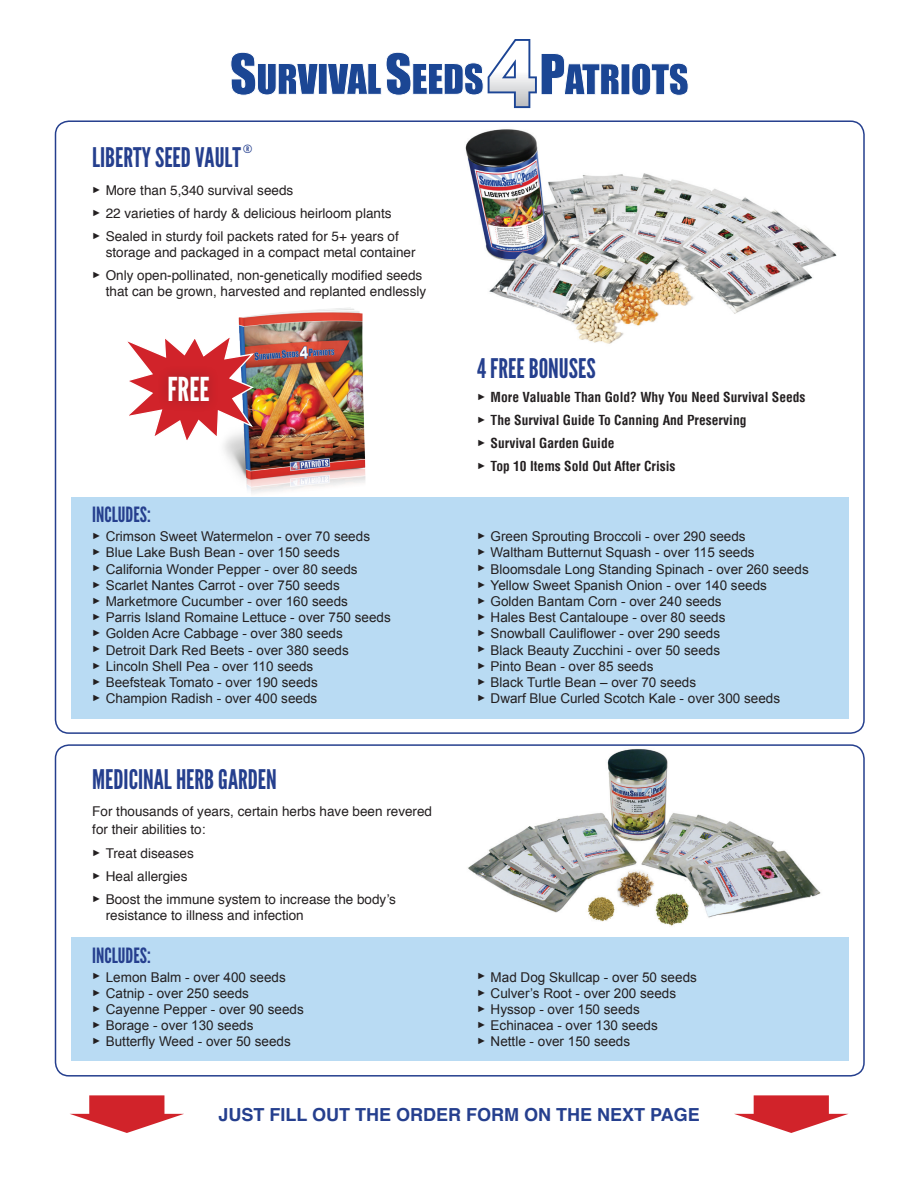
<style>
.page{position:relative;width:918px;height:1188px;background:#fff}
.page>*{position:absolute;margin:0;border:0;box-sizing:border-box;transform-origin:0 0}
.t1{font:32.85px "League Gothic";color:#fff}
.t2{font:27px "League Gothic";color:#253f8e}
.t3{font:21px "League Gothic";color:#253f8e}
.t4{font:700 18px "Helvetica";color:#253f8e}
.t5{font:13.5px/16.2px "Arial";color:#231f20}
.t6{font:13.5px/23px "Helvetica";color:#231f20}
.t7{font:700 condensed 13.5px/23px "Helvetica";color:#231f20}
.t8{font:11.4px "League Gothic";color:#253f8e}
</style>
<div class="page">
<img style="left:468px;top:749px;width:353px;height:177px">
<img style="left:465px;top:129px;width:372px;height:215px">
<div style="left:71px;top:497px;width:778px;height:222px;background:#b9dbf3"></div>
<div style="left:71px;top:937px;width:778px;height:124px;background:#b9dbf3"></div>
<svg style="left:230px;top:39px;width:459px;height:69px"></svg>
<div style="left:55px;top:744px;width:810px;height:333px;border:2px solid #253f8e;border-radius:14px"></div>
<img style="left:224px;top:308px;width:142px;height:185px">
<svg style="left:127px;top:333px;width:129px;height:113px"></svg>
<div style="left:157px;top:365px;width:63px;height:48px;background:#231f20;opacity:.35"></div>
<svg style="left:70px;top:1095px;width:114px;height:38px"></svg>
<svg style="left:734px;top:1095px;width:115px;height:38px"></svg>
<p class="t2" style="left:92px;top:142px;width:150px">LIBERTY SEED VAULT</p>
<p class="t8" style="left:243px;top:142px;width:11px">®</p>
<p class="t6" style="left:92px;top:179px;width:308px"><sup>►</sup> More than 5,340 survival seeds<br><sup>►</sup> 22 varieties of hardy &amp; delicious heirloom plants <sup>►</sup> Sealed in sturdy foil packets rated for 5+ years of</p>
<p class="t6" style="left:92px;top:241px;width:332px;text-align:center">storage and packaged in a compact metal container<br><sup>►</sup> Only open-pollinated, non-genetically modified seeds</p>
<p class="t6" style="left:106px;top:280px;width:322px">that can be grown, harvested and replanted endlessly</p>
<p class="t1" style="left:168px;top:370px;width:43px">FREE</p>
<p class="t3" style="left:92px;top:502px;width:60px">INCLUDES:</p>
<p class="t2" style="left:477px;top:352px;width:120px">4 FREE BONUSES</p>
<p class="t7" style="left:477px;top:386px;width:330px"><sup>►</sup> More Valuable Than Gold? Why You Need Survival Seeds <sup>►</sup> The Survival Guide To Canning And Preserving<br><sup>►</sup> Survival Garden Guide<br><sup>►</sup> Top 10 Items Sold Out After Crisis</p>
<p class="t5" style="left:92px;top:528px;width:300px"><sup>►</sup> Crimson Sweet Watermelon - over 70 seeds<br><sup>►</sup> Blue Lake Bush Bean - over 150 seeds<br><sup>►</sup> California Wonder Pepper - over 80 seeds<br><sup>►</sup> Scarlet Nantes Carrot - over 750 seeds<br><sup>►</sup> Marketmore Cucumber - over 160 seeds<br><sup>►</sup> Parris Island Romaine Lettuce - over 750 seeds <sup>►</sup> Golden Acre Cabbage - over 380 seeds<br><sup>►</sup> Detroit Dark Red Beets - over 380 seeds<br><sup>►</sup> Lincoln Shell Pea - over 110 seeds<br><sup>►</sup> Beefsteak Tomato - over 190 seeds<br><sup>►</sup> Champion Radish - over 400 seeds</p>
<p class="t5" style="left:477px;top:528px;width:333px"><sup>►</sup> Green Sprouting Broccoli - over 290 seeds<br><sup>►</sup> Waltham Butternut Squash - over 115 seeds<br><sup>►</sup> Bloomsdale Long Standing Spinach - over 260 seeds <sup>►</sup> Yellow Sweet Spanish Onion - over 140 seeds<br><sup>►</sup> Golden Bantam Corn - over 240 seeds<br><sup>►</sup> Hales Best Cantaloupe - over 80 seeds<br><sup>►</sup> Snowball Cauliflower - over 290 seeds<br><sup>►</sup> Black Beauty Zucchini - over 50 seeds<br><sup>►</sup> Pinto Bean - over 85 seeds<br><sup>►</sup> Black Turtle Bean – over 70 seeds<br><sup>►</sup> Dwarf Blue Curled Scotch Kale - over 300 seeds</p>
<p class="t2" style="left:92px;top:763px;width:186px">MEDICINAL HERB GARDEN</p>
<p class="t6" style="left:92px;top:803px;width:341px;line-height:18px">For thousands of years, certain herbs have been revered for their abilities to:</p>
<p class="t6" style="left:92px;top:842px;width:305px"><sup>►</sup> Treat diseases<br><sup>►</sup> Heal allergies<br><sup>►</sup> Boost the immune system to increase the body’s</p>
<p class="t6" style="left:106px;top:904px;width:200px">resistance to illness and infection</p>
<p class="t3" style="left:92px;top:943px;width:60px">INCLUDES:</p>
<p class="t5" style="left:92px;top:969px;width:213px"><sup>►</sup> Lemon Balm - over 400 seeds<br><sup>►</sup> Catnip - over 250 seeds<br><sup>►</sup> Cayenne Pepper - over 90 seeds <sup>►</sup> Borage - over 130 seeds<br><sup>►</sup> Butterfly Weed - over 50 seeds</p>
<p class="t5" style="left:477px;top:969px;width:221px"><sup>►</sup> Mad Dog Skullcap - over 50 seeds <sup>►</sup> Culver’s Root - over 200 seeds<br><sup>►</sup> Hyssop - over 150 seeds<br><sup>►</sup> Echinacea - over 130 seeds<br><sup>►</sup> Nettle - over 150 seeds</p>
<p class="t4" style="left:218px;top:1100px;width:483px">JUST FILL OUT THE ORDER FORM ON THE NEXT PAGE</p>
</div>
